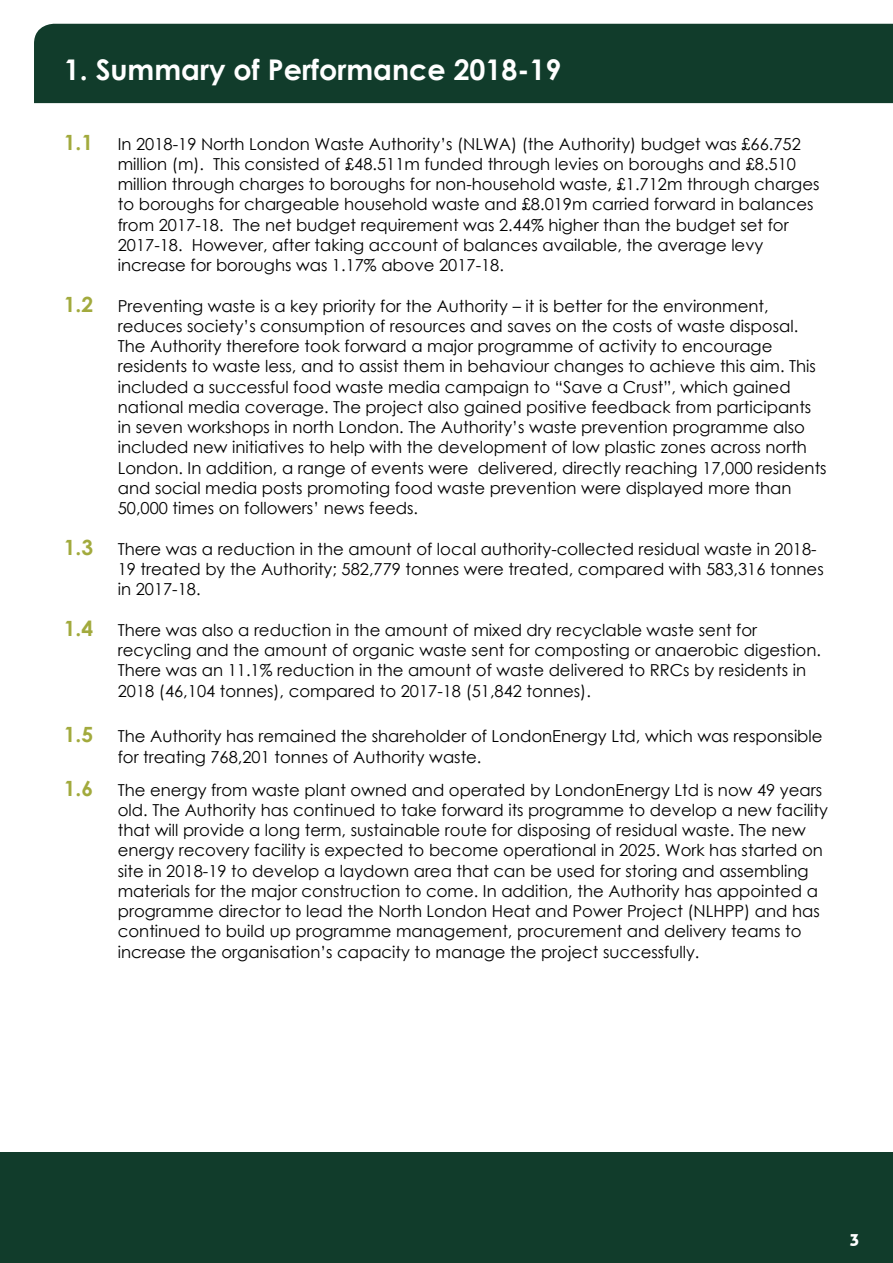
<style>
.page{position:relative;width:893px;height:1263px;background:#fff}
.page>*{position:absolute;margin:0;border:0;box-sizing:border-box;transform-origin:0 0}
.t1{font:700 28.5px "Century Gothic";color:#fff}
.t2{font:16.5px/20.2px "Century Gothic";color:#000}
.t3{font:16.5px "Aller Display";color:#fff}
.s1{font-weight:700;font-size:21px;color:#a2aa3d}
</style>
<div class="page">
<div style="left:0;top:1152px;width:893px;height:111px;background:#113c2b"></div>
<div style="left:34px;top:24px;width:859px;height:79px;background:#113c2b"></div>
<h1 class="t1" style="left:64px;top:48px;width:499px">1. Summary of Performance 2018-19</h1>
<p class="t2" style="left:118px;top:133px;width:703px;text-indent:-54px"><span class="s1">1.1</span> In 2018-19 North London Waste Authority’s (NLWA) (the Authority) budget was £66.752 million (m). This consisted of £48.511m funded through levies on boroughs and £8.510 million through charges to boroughs for non-household waste, £1.712m through charges to boroughs for chargeable household waste and £8.019m carried forward in balances from 2017-18. The net budget requirement was 2.44% higher than the budget set for 2017-18. However, after taking account of balances available, the average levy increase for boroughs was 1.17% above 2017-18.</p>
<p class="t2" style="left:118px;top:295px;width:710px;text-indent:-54px"><span class="s1">1.2</span> Preventing waste is a key priority for the Authority – it is better for the environment, reduces society’s consumption of resources and saves on the costs of waste disposal.<br>The Authority therefore took forward a major programme of activity to encourage residents to waste less, and to assist them in behaviour changes to achieve this aim. This included a successful food waste media campaign to “Save a Crust”, which gained national media coverage. The project also gained positive feedback from participants in seven workshops in north London. The Authority’s waste prevention programme also included new initiatives to help with the development of low plastic zones across north London. In addition, a range of events were delivered, directly reaching 17,000 residents and social media posts promoting food waste prevention were displayed more than 50,000 times on followers’ news feeds.</p>
<p class="t2" style="left:118px;top:538px;width:707px;text-indent:-54px"><span class="s1">1.3</span> There was a reduction in the amount of local authority-collected residual waste in 2018-<br>19 treated by the Authority; 582,779 tonnes were treated, compared with 583,316 tonnes in 2017-18.</p>
<p class="t2" style="left:118px;top:619px;width:705px;text-indent:-54px"><span class="s1">1.4</span> There was also a reduction in the amount of mixed dry recyclable waste sent for recycling and the amount of organic waste sent for composting or anaerobic digestion.<br>There was an 11.1% reduction in the amount of waste delivered to RRCs by residents in 2018 (46,104 tonnes), compared to 2017-18 (51,842 tonnes).</p>
<p class="t2" style="left:118px;top:726px;width:706px;text-indent:-54px"><span class="s1">1.5</span> The Authority has remained the shareholder of LondonEnergy Ltd, which was responsible for treating 768,201 tonnes of Authority waste.</p>
<p class="t2" style="left:118px;top:779px;width:712px;text-indent:-54px"><span class="s1">1.6</span> The energy from waste plant owned and operated by LondonEnergy Ltd is now 49 years old. The Authority has continued to take forward its programme to develop a new facility that will provide a long term, sustainable route for disposing of residual waste. The new energy recovery facility is expected to become operational in 2025. Work has started on site in 2018-19 to develop a laydown area that can be used for storing and assembling materials for the major construction to come. In addition, the Authority has appointed a programme director to lead the North London Heat and Power Project (NLHPP) and has continued to build up programme management, procurement and delivery teams to increase the organisation’s capacity to manage the project successfully.</p>
<p class="t3" style="left:850px;top:1229px;width:10px">3</p>
</div>
